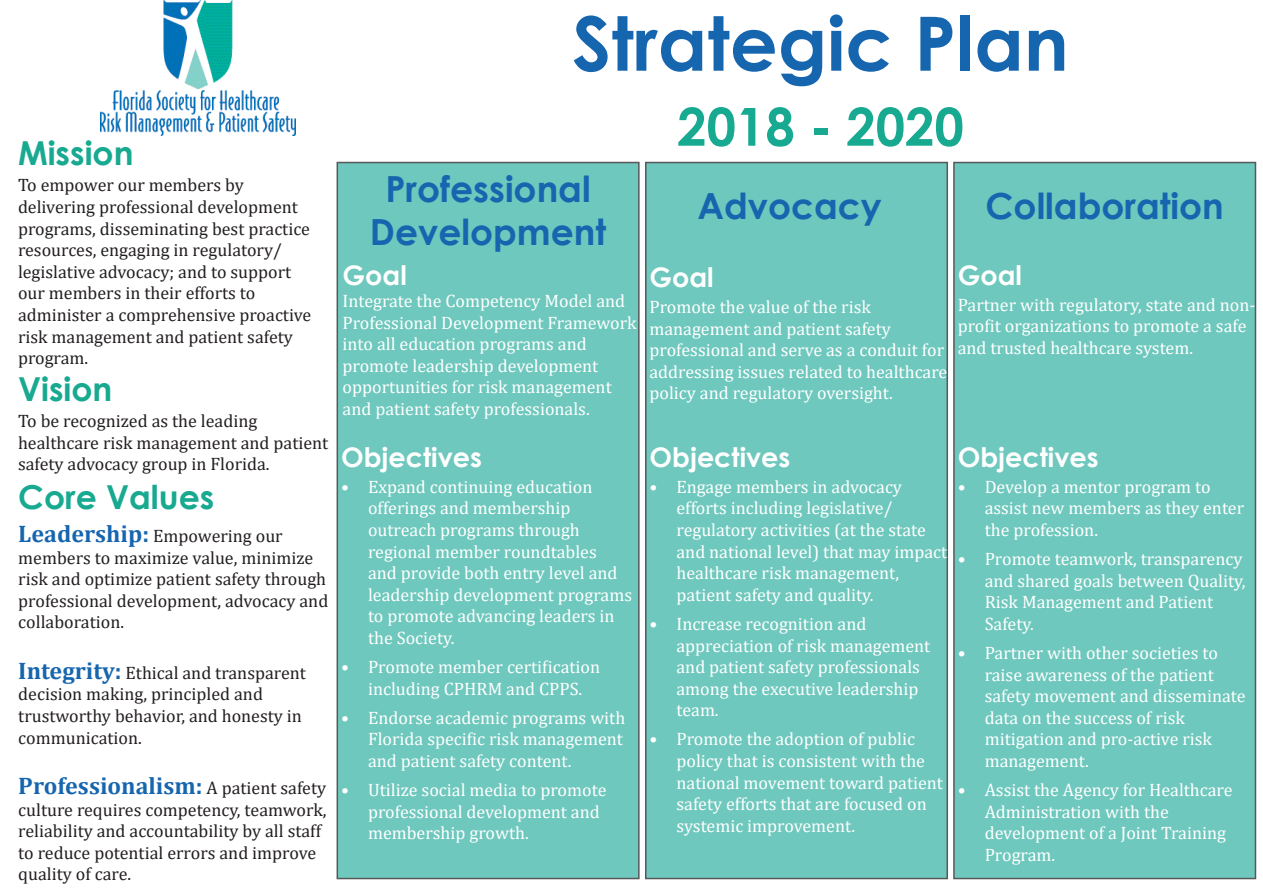
<style>
.page{position:relative;width:1263px;height:893px;background:#fff}
.page>*{position:absolute;margin:0;border:0;box-sizing:border-box;transform-origin:0 0}
.t1{font:700 75px "Century Gothic";color:#1665af}
.t2{font:700 52.5px "Century Gothic";color:#18a991}
.t3{font:700 36px "Century Gothic";color:#1665af}
.t4{font:700 33px "Century Gothic";color:#18a991}
.t5{font:700 27px "Century Gothic";color:#fff}
.t6{font:700 24px "Cambria";color:#1665af}
.t7{font:18px/21.6px "Cambria";color:#fff}
.t8{font:18px/21.6px "Cambria";color:#231f20}
.s1{font-weight:700;font-size:24px;color:#1665af}
.s2{font-weight:400;font-size:18px;color:#231f20}
</style>
<div class="page">
<div style="left:953px;top:162px;width:303px;height:717px;background:#6ec8bd;border:2px solid #57585a"></div>
<div style="left:645px;top:162px;width:303px;height:717px;background:#6ec8bd;border:2px solid #57585a"></div>
<div style="left:337px;top:162px;width:303px;height:717px;background:#6ec8bd;border:2px solid #57585a"></div>
<img style="left:101px;top:0;width:194px;height:135px">
<p class="t4" style="left:18px;top:128px;width:117px">Mission</p>
<p class="t8" style="left:18px;top:174px;width:295px">To empower our members by delivering professional development programs, disseminating best practice resources, engaging in regulatory/ legislative advocacy; and to support our members in their efforts to administer a comprehensive proactive risk management and patient safety program.</p>
<p class="t4" style="left:18px;top:364px;width:96px">Vision</p>
<p class="t8" style="left:18px;top:410px;width:312px">To be recognized as the leading healthcare risk management and patient safety advocacy group in Florida.</p>
<p class="t4" style="left:18px;top:472px;width:198px">Core Values</p>
<p class="t8" style="left:18px;top:525px;width:312px"><span class="s1">Leadership:</span> Empowering our members to maximize value, minimize risk and optimize patient safety through professional development, advocacy and collaboration.</p>
<p class="t8" style="left:18px;top:662px;width:289px"><span class="s1">Integrity:</span> Ethical and transparent decision making, principled and trustworthy behavior, and honesty in communication.</p>
<p class="t6" style="left:18px;top:769px;width:309px">Professionalism: <span class="s2">A patient safety</span></p>
<p class="t8" style="left:18px;top:799px;width:310px">culture requires competency, teamwork, reliability and accountability by all staff to reduce potential errors and improve quality of care.</p>
<p class="t1" style="left:572px;top:-13px;width:498px">Strategic Plan</p>
<p class="t2" style="left:677px;top:87px;width:288px">2018 - 2020</p>
<p class="t3" style="left:385px;top:161px;width:207px">Professional</p>
<p class="t3" style="left:370px;top:204px;width:238px">Development</p>
<p class="t5" style="left:343px;top:255px;width:66px">Goal</p>
<p class="t7" style="left:343px;top:290px;width:296px">Integrate the Competency Model and Professional Development Framework into all education programs and promote leadership development opportunities for risk management and patient safety professionals.</p>
<p class="t5" style="left:341px;top:436px;width:142px">Objectives</p>
<p class="t7" style="left:368px;top:476px;width:265px;text-indent:-27px">• Expand continuing education offerings and membership outreach programs through regional member roundtables<br>and provide both entry level and leadership development programs to promote advancing leaders in the Society.</p>
<p class="t7" style="left:341px;top:656px;width:261px;text-align:center">• Promote member certification including CPHRM and CPPS.</p>
<p class="t7" style="left:368px;top:707px;width:259px;text-indent:-27px">• Endorse academic programs with<br>Florida specific risk management and patient safety content.</p>
<p class="t7" style="left:368px;top:779px;width:240px;text-indent:-27px">• Utilize social media to promote professional development and membership growth.</p>
<p class="t3" style="left:697px;top:179px;width:186px">Advocacy</p>
<p class="t3" style="left:985px;top:179px;width:240px">Collaboration</p>
<p class="t5" style="left:649px;top:257px;width:66px">Goal</p>
<p class="t7" style="left:649px;top:296px;width:299px">Promote the value of the risk management and patient safety professional and serve as a conduit for addressing issues related to healthcare policy and regulatory oversight.</p>
<p class="t5" style="left:958px;top:254px;width:66px">Goal</p>
<p class="t7" style="left:958px;top:294px;width:299px">Partner with regulatory, state and non&shy;profit organizations to promote a safe and trusted healthcare system.</p>
<p class="t5" style="left:649px;top:436px;width:142px">Objectives</p>
<p class="t7" style="left:676px;top:476px;width:272px;text-indent:-27px">• Engage members in advocacy efforts including legislative/ regulatory activities (at the state and national level) that may impact healthcare risk management, patient safety and quality.</p>
<p class="t7" style="left:676px;top:613px;width:255px;text-indent:-27px">• Increase recognition and appreciation of risk management and patient safety professionals among the executive leadership team.</p>
<p class="t7" style="left:676px;top:728px;width:268px;text-indent:-27px">• Promote the adoption of public policy that is consistent with the national movement toward patient safety efforts that are focused on systemic improvement.</p>
<p class="t5" style="left:958px;top:436px;width:142px">Objectives</p>
<p class="t7" style="left:985px;top:476px;width:261px;text-indent:-27px">• Develop a mentor program to assist new members as they enter the profession.</p>
<p class="t7" style="left:985px;top:548px;width:262px;text-indent:-27px">• Promote teamwork, transparency and shared goals between Quality,<br>Risk Management and Patient<br>Safety.</p>
<p class="t7" style="left:985px;top:642px;width:262px;text-indent:-27px">• Partner with other societies to raise awareness of the patient safety movement and disseminate data on the success of risk mitigation and pro-active risk management.</p>
<p class="t7" style="left:985px;top:779px;width:249px;text-indent:-27px">• Assist the Agency for Healthcare<br>Administration with the development of a Joint Training<br>Program.</p>
</div>
